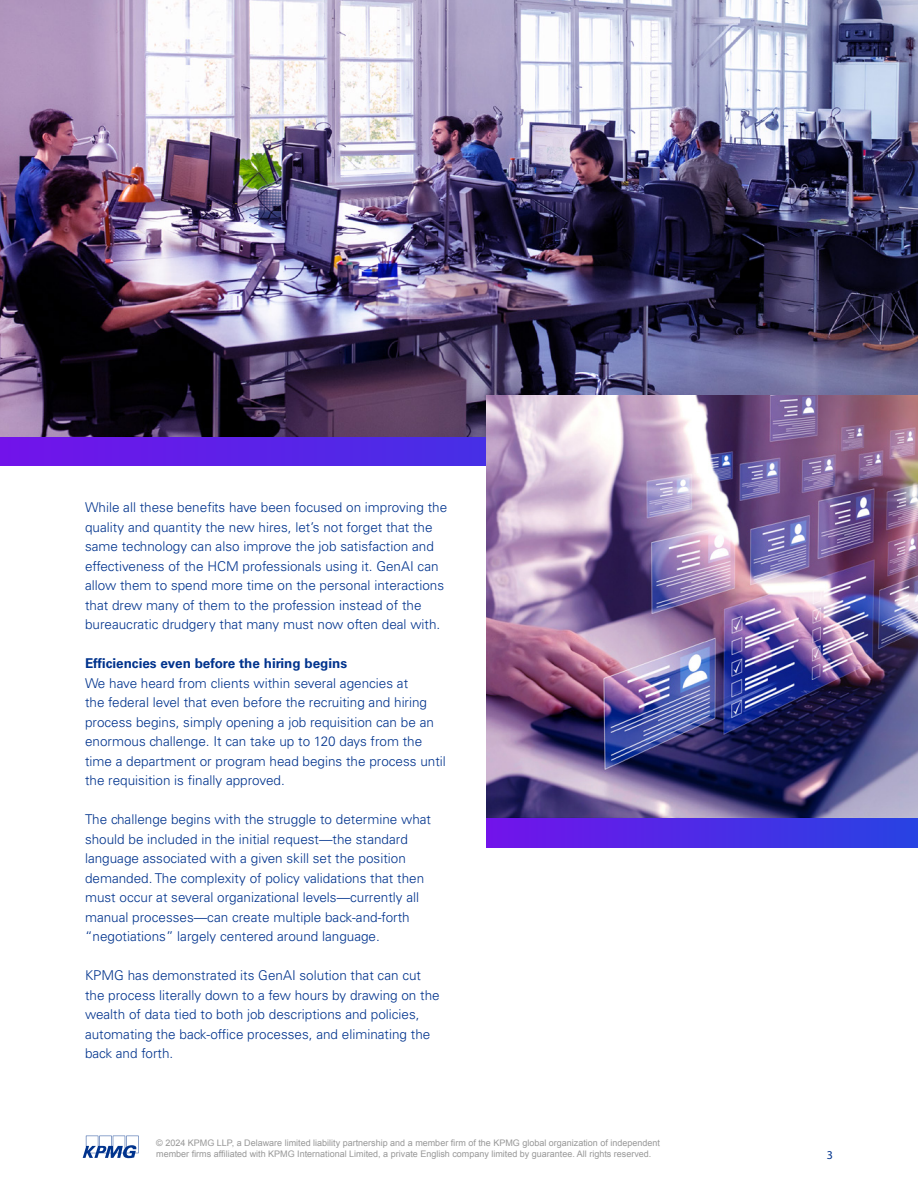
<style>
.page{position:relative;width:918px;height:1188px;background:#fff}
.page>*{position:absolute;margin:0;border:0;box-sizing:border-box;transform-origin:0 0}
.t1{font:300 13.5px/19.5px "Univers LT Std";color:#00338d}
.t2{font:700 13.5px "Univers LT Std";color:#00338d}
.t3{font:12px "Myriad Pro";color:#00338d}
.t4{font:9px/10.8px "Arial";color:#989898}
</style>
<div class="page">
<img style="left:0;top:0;width:918px;height:437px">
<svg style="left:83px;top:1136px;width:56px;height:22px"></svg>
<svg style="left:0;top:437px;width:487px;height:28px;background:#5c21e7"></svg>
<div style="left:487px;top:818px;width:431px;height:30px;background:linear-gradient(to right,#7213ea,#2843e3)"></div>
<img style="left:487px;top:395px;width:431px;height:423px">
<p class="t1" style="left:85px;top:498px;width:364px">While all these benefits have been focused on improving the quality and quantity the new hires, let’s not forget that the same technology can also improve the job satisfaction and effectiveness of the HCM professionals using it. GenAI can allow them to spend more time on the personal interactions that drew many of them to the profession instead of the bureaucratic drudgery that many must now often deal with.</p>
<p class="t2" style="left:85px;top:655px;width:264px">Efficiencies even before the hiring begins</p>
<p class="t1" style="left:85px;top:673px;width:362px">We have heard from clients within several agencies at<br>the federal level that even before the recruiting and hiring process begins, simply opening a job requisition can be an enormous challenge. It can take up to 120 days from the time a department or program head begins the process until the requisition is finally approved.</p>
<p class="t1" style="left:85px;top:810px;width:348px">The challenge begins with the struggle to determine what should be included in the initial request—the standard language associated with a given skill set the position demanded. The complexity of policy validations that then must occur at several organizational levels—currently all manual processes—can create multiple back-and-forth “negotiations” largely centered around language.</p>
<p class="t1" style="left:85px;top:966px;width:356px">KPMG has demonstrated its GenAI solution that can cut the process literally down to a few hours by drawing on the wealth of data tied to both job descriptions and policies, automating the back-office processes, and eliminating the back and forth.</p>
<p class="t4" style="left:156px;top:1138px;width:505px">© 2024 KPMG LLP, a Delaware limited liability partnership and a member firm of the KPMG global organization of independent member firms affiliated with KPMG International Limited, a private English company limited by guarantee. All rights reserved.</p>
<p class="t3" style="left:827px;top:1147px;width:8px">3</p>
</div>
